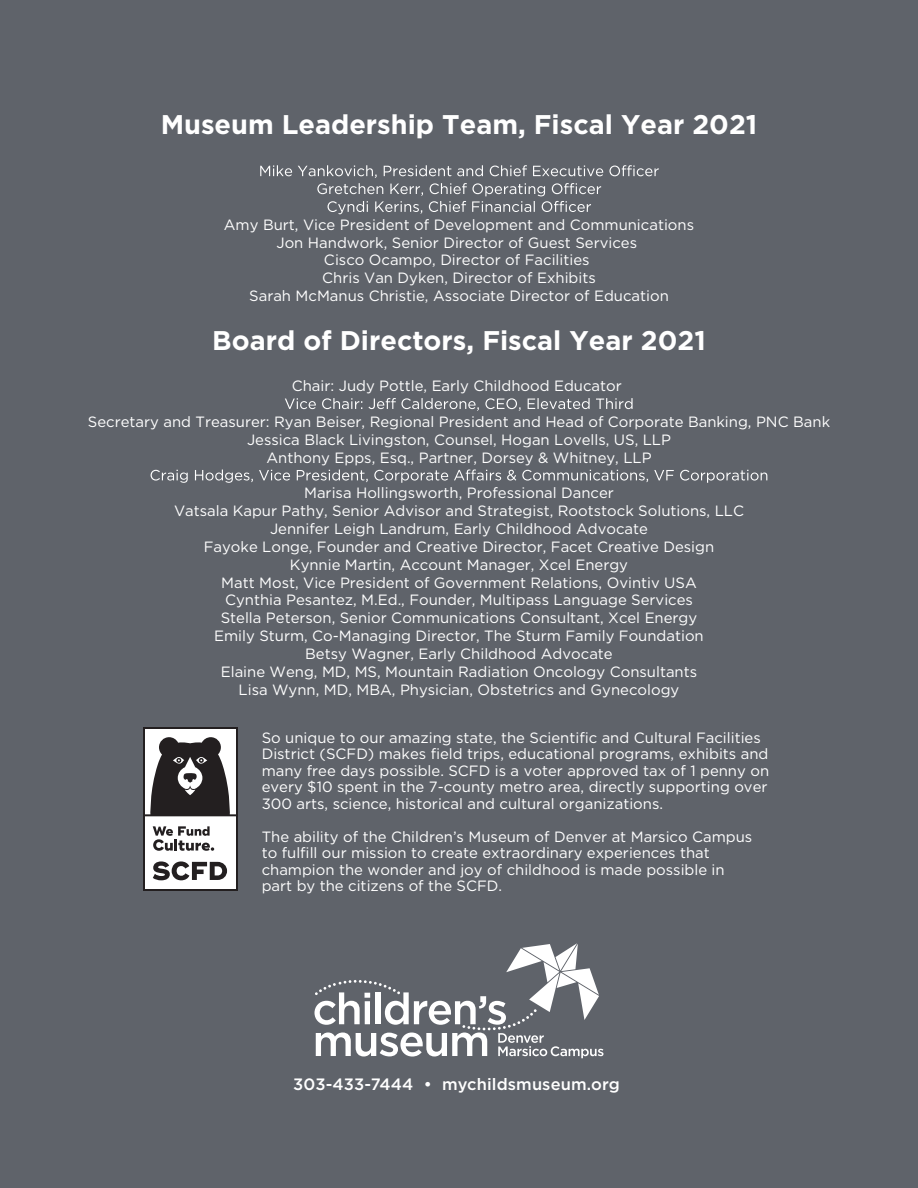
<style>
.page{position:relative;width:918px;height:1188px;background:#5f636a}
.page>*{position:absolute;margin:0;border:0;box-sizing:border-box;transform-origin:0 0}
.t1{font:700 27px "Gotham";color:#fff}
.t2{font:500 16.5px "Gotham";letter-spacing:.01em;color:#fff}
.t3{font:14.85px/17.9px "Gotham";color:#fff;text-align:center}
</style>
<div class="page">
<svg style="left:260px;top:165px;width:399px;height:49px"></svg>
<svg style="left:285px;top:398px;width:348px;height:13px"></svg>
<svg style="left:151px;top:469px;width:616px;height:14px"></svg>
<div style="left:143px;top:728px;width:94px;height:163px;background:linear-gradient(to bottom,#fefefe,#fefefe)"></div>
<div style="left:145px;top:730px;width:90px;height:159px;background:#fff"></div>
<svg style="left:153px;top:826px;width:61px;height:25px"></svg>
<svg style="left:153px;top:861px;width:74px;height:19px"></svg>
<svg style="left:150px;top:737px;width:80px;height:77px"></svg>
<hr style="left:144px;top:814px;width:92px;height:2px;background:#231f20">
<svg style="left:315px;top:943px;width:288px;height:115px"></svg>
<h1 class="t1" style="left:161px;top:106px;width:598px">Museum Leadership Team, Fiscal Year 2021</h1>
<p class="t3" style="left:224px;top:215px;width:472px">Amy Burt, Vice President of Development and Communications Jon Handwork, Senior Director of Guest Services<br>Cisco Ocampo, Director of Facilities<br>Chris Van Dyken, Director of Exhibits<br>Sarah McManus Christie, Associate Director of Education</p>
<h1 class="t1" style="left:212px;top:323px;width:495px">Board of Directors, Fiscal Year 2021</h1>
<p class="t3" style="left:292px;top:377px;width:332px">Chair: Judy Pottle, Early Childhood Educator</p>
<p class="t3" style="left:88px;top:412px;width:744px">Secretary and Treasurer: Ryan Beiser, Regional President and Head of Corporate Banking, PNC Bank<br>Jessica Black Livingston, Counsel, Hogan Lovells, US, LLP<br>Anthony Epps, Esq., Partner, Dorsey &amp; Whitney, LLP</p>
<p class="t3" style="left:174px;top:484px;width:572px">Marisa Hollingsworth, Professional Dancer<br>Vatsala Kapur Pathy, Senior Advisor and Strategist, Rootstock Solutions, LLC Jennifer Leigh Landrum, Early Childhood Advocate<br>Fayoke Longe, Founder and Creative Director, Facet Creative Design<br>Kynnie Martin, Account Manager, Xcel Energy<br>Matt Most, Vice President of Government Relations, Ovintiv USA<br>Cynthia Pesantez, M.Ed., Founder, Multipass Language Services<br>Stella Peterson, Senior Communications Consultant, Xcel Energy<br>Emily Sturm, Co-Managing Director, The Sturm Family Foundation<br>Betsy Wagner, Early Childhood Advocate<br>Elaine Weng, MD, MS, Mountain Radiation Oncology Consultants<br>Lisa Wynn, MD, MBA, Physician, Obstetrics and Gynecology</p>
<p class="t3" style="left:262px;top:729px;width:509px;line-height:16.5px;text-align:left">So unique to our amazing state, the Scientific and Cultural Facilities District (SCFD) makes field trips, educational programs, exhibits and many free days possible. SCFD is a voter approved tax of 1 penny on every $10 spent in the 7-county metro area, directly supporting over 300 arts, science, historical and cultural organizations.</p>
<p class="t3" style="left:262px;top:828px;width:492px;line-height:16.5px;text-align:left">The ability of the Children’s Museum of Denver at Marsico Campus to fulfill our mission to create extraordinary experiences that champion the wonder and joy of childhood is made possible in part by the citizens of the SCFD.</p>
<p class="t2" style="left:293px;top:1073px;width:328px">303-433-7444 • mychildsmuseum.org</p>
</div>
